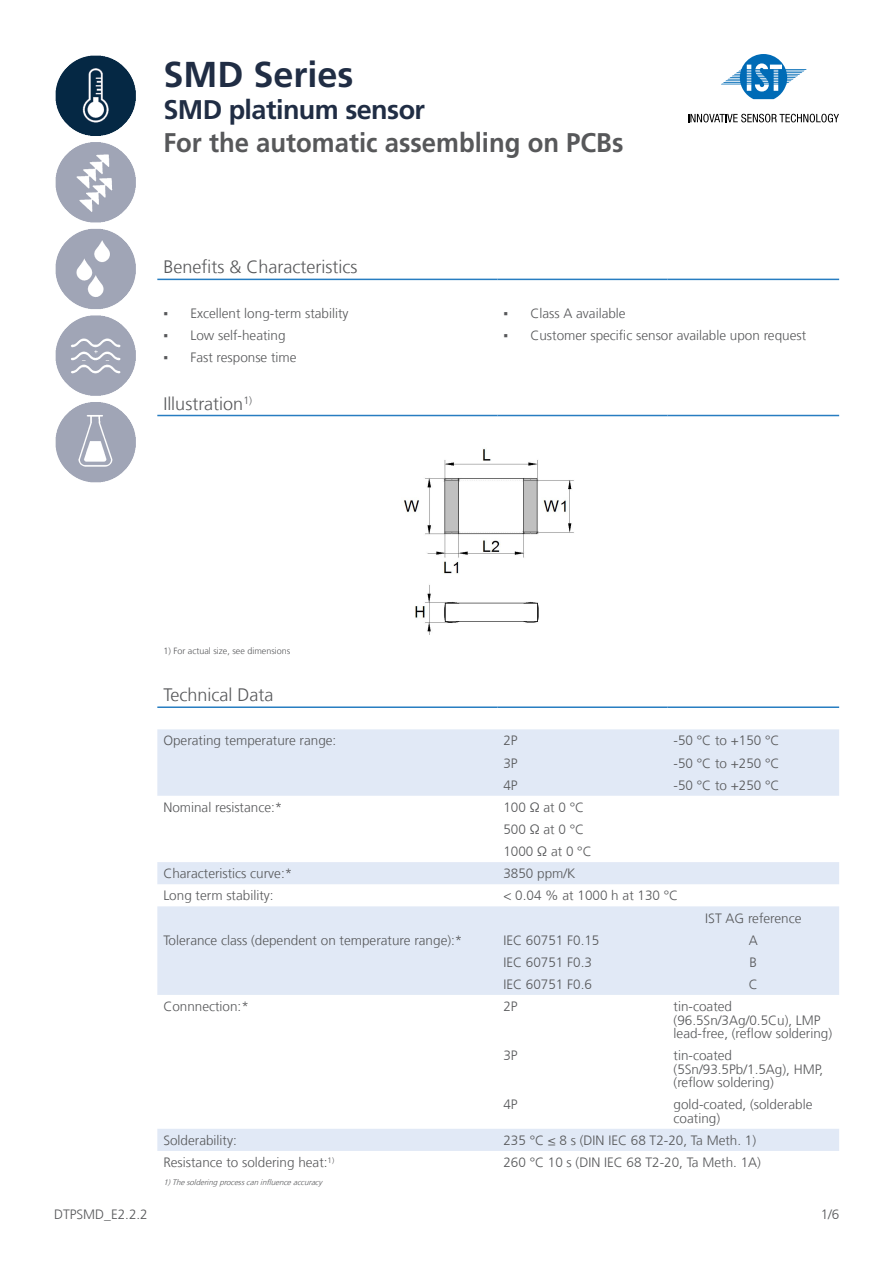
<style>
.page{position:relative;width:893px;height:1263px;background:#fff}
.page>*{position:absolute;margin:0;border:0;box-sizing:border-box;transform-origin:0 0}
.Heading{font:700 36px "Frutiger LT Com";color:#202d44}
.Subheading{font:700 27px "Frutiger LT Com";color:#57585a;scale:.95 1}
.Heading2{font:700 27px "Frutiger LT Com";letter-spacing:-.02em;color:#202d44}
.Subheading-2{font:300 18px "Frutiger LT Com";color:#57585a}
.Text{font:300 13.5px/13.5px "Frutiger LT Com";color:#57585a}
.Subheading-3{font:300 13.5px "Frutiger LT Com";color:#57585a}
.Text-2{font:300 9px "Frutiger LT Com";color:#57585a}
.Text-3{font:italic 300 7.8px "Frutiger LT Com";color:#57585a}
.s1{font-family:"Calibri";font-weight:400}
</style>
<div class="page">
<img style="left:55px;top:55px;width:81px;height:428px">
<svg style="left:721px;top:54px;width:86px;height:45px"></svg>
<svg style="left:688px;top:114px;width:151px;height:8px"></svg>
<svg style="left:157px;top:729px;width:682px;height:422px"></svg>
<hr style="left:157px;top:279px;width:340px;height:1px;background:#277dc1">
<hr style="left:497px;top:279px;width:171px;height:1px;background:#277dc1">
<hr style="left:668px;top:279px;width:171px;height:1px;background:#277dc1">
<hr style="left:157px;top:415px;width:340px;height:1px;background:#277dc1">
<hr style="left:497px;top:415px;width:171px;height:1px;background:#277dc1">
<hr style="left:668px;top:415px;width:171px;height:1px;background:#277dc1">
<hr style="left:157px;top:706px;width:340px;height:2px;background:#277dc1">
<hr style="left:497px;top:706px;width:171px;height:2px;background:#277dc1">
<hr style="left:668px;top:706px;width:171px;height:2px;background:#277dc1">
<img style="left:402px;top:448px;width:172px;height:187px">
<p class="Heading" style="left:163px;top:53px;width:192px">SMD Series</p>
<p class="Heading2" style="left:163px;top:94px;width:263px">SMD platinum sensor</p>
<p class="Subheading" style="left:163px;top:126px;width:486px">For the automatic assembling on PCBs</p>
<p class="Subheading-2" style="left:163px;top:257px;width:196px">Benefits &amp; Characteristics</p>
<p class="Text" style="left:163px;top:306px;width:187px"><span class="s1">▪</span> Excellent long-term stability</p>
<p class="Text" style="left:503px;top:306px;width:124px"><span class="s1">▪</span> Class A available</p>
<p class="Text" style="left:163px;top:328px;width:124px"><span class="s1">▪</span> Low self-heating</p>
<p class="Text" style="left:503px;top:328px;width:304px"><span class="s1">▪</span> Customer specific sensor available upon request</p>
<p class="Text" style="left:163px;top:351px;width:135px"><span class="s1">▪</span> Fast response time</p>
<p class="Subheading-2" style="left:163px;top:393px;width:90px">Illustration<sup>1)</sup></p>
<p class="Text-2" style="left:163px;top:645px;width:129px">1) For actual size, see dimensions</p>
<p class="Subheading-2" style="left:163px;top:684px;width:111px">Technical Data</p>
<p class="Text" style="left:163px;top:734px;width:175px">Operating temperature range:</p>
<p class="Text" style="left:503px;top:734px;width:16px">2P</p>
<p class="Text" style="left:674px;top:734px;width:107px">-50 °C to +150 °C</p>
<p class="Text" style="left:503px;top:756px;width:16px">3P</p>
<p class="Text" style="left:674px;top:756px;width:107px">-50 °C to +250 °C</p>
<p class="Text" style="left:503px;top:778px;width:16px">4P</p>
<p class="Text" style="left:674px;top:778px;width:107px">-50 °C to +250 °C</p>
<p class="Text" style="left:163px;top:800px;width:121px">Nominal resistance:*</p>
<p class="Text" style="left:503px;top:800px;width:82px">100 Ω at 0 °C</p>
<p class="Text" style="left:503px;top:823px;width:82px">500 Ω at 0 °C</p>
<p class="Text" style="left:503px;top:845px;width:90px">1000 Ω at 0 °C</p>
<p class="Text" style="left:163px;top:867px;width:130px">Characteristics curve:*</p>
<p class="Text" style="left:503px;top:867px;width:74px">3850 ppm/K</p>
<p class="Text" style="left:163px;top:889px;width:112px">Long term stability:</p>
<p class="Text" style="left:503px;top:889px;width:176px">&lt; 0.04 % at 1000 h at 130 °C</p>
<p class="Text" style="left:705px;top:911px;width:98px">IST AG reference</p>
<p class="Text" style="left:163px;top:933px;width:301px">Tolerance class (dependent on temperature range):*</p>
<p class="Text" style="left:503px;top:933px;width:98px">IEC 60751 F0.15</p>
<p class="Text" style="left:749px;top:933px;width:11px">A</p>
<p class="Text" style="left:503px;top:955px;width:90px">IEC 60751 F0.3</p>
<p class="Text" style="left:750px;top:955px;width:9px">B</p>
<p class="Text" style="left:503px;top:977px;width:90px">IEC 60751 F0.6</p>
<p class="Text" style="left:749px;top:977px;width:11px">C</p>
<p class="Text" style="left:163px;top:1000px;width:87px">Connnection:*</p>
<p class="Text" style="left:503px;top:1000px;width:16px">2P</p>
<p class="Text" style="left:674px;top:1000px;width:160px">tin-coated (96.5Sn/3Ag/0.5Cu), LMP lead-free, (reflow soldering)</p>
<p class="Text" style="left:503px;top:1049px;width:16px">3P</p>
<p class="Text" style="left:674px;top:1049px;width:151px">tin-coated (5Sn/93.5Pb/1.5Ag), HMP, (reflow soldering)</p>
<p class="Text" style="left:503px;top:1098px;width:16px">4P</p>
<p class="Text" style="left:674px;top:1098px;width:140px">gold-coated, (solderable coating)</p>
<p class="Text" style="left:163px;top:1133px;width:75px">Solderability:</p>
<p class="Text" style="left:503px;top:1133px;width:254px">235 °C ≤ 8 s (DIN IEC 68 T2-20, Ta Meth. 1)</p>
<p class="Text" style="left:163px;top:1156px;width:172px">Resistance to soldering heat:<sup>1)</sup></p>
<p class="Text" style="left:503px;top:1156px;width:259px">260 °C 10 s (DIN IEC 68 T2-20, Ta Meth. 1A)</p>
<p class="Text-3" style="left:163px;top:1177px;width:163px">1)Thesolderingprocesscaninfluenceaccuracy</p>
<p class="Subheading-3" style="left:54px;top:1206px;width:95px">DTPSMD_E2.2.2</p>
<p class="Subheading-3" style="left:821px;top:1206px;width:20px">1/6</p>
</div>
